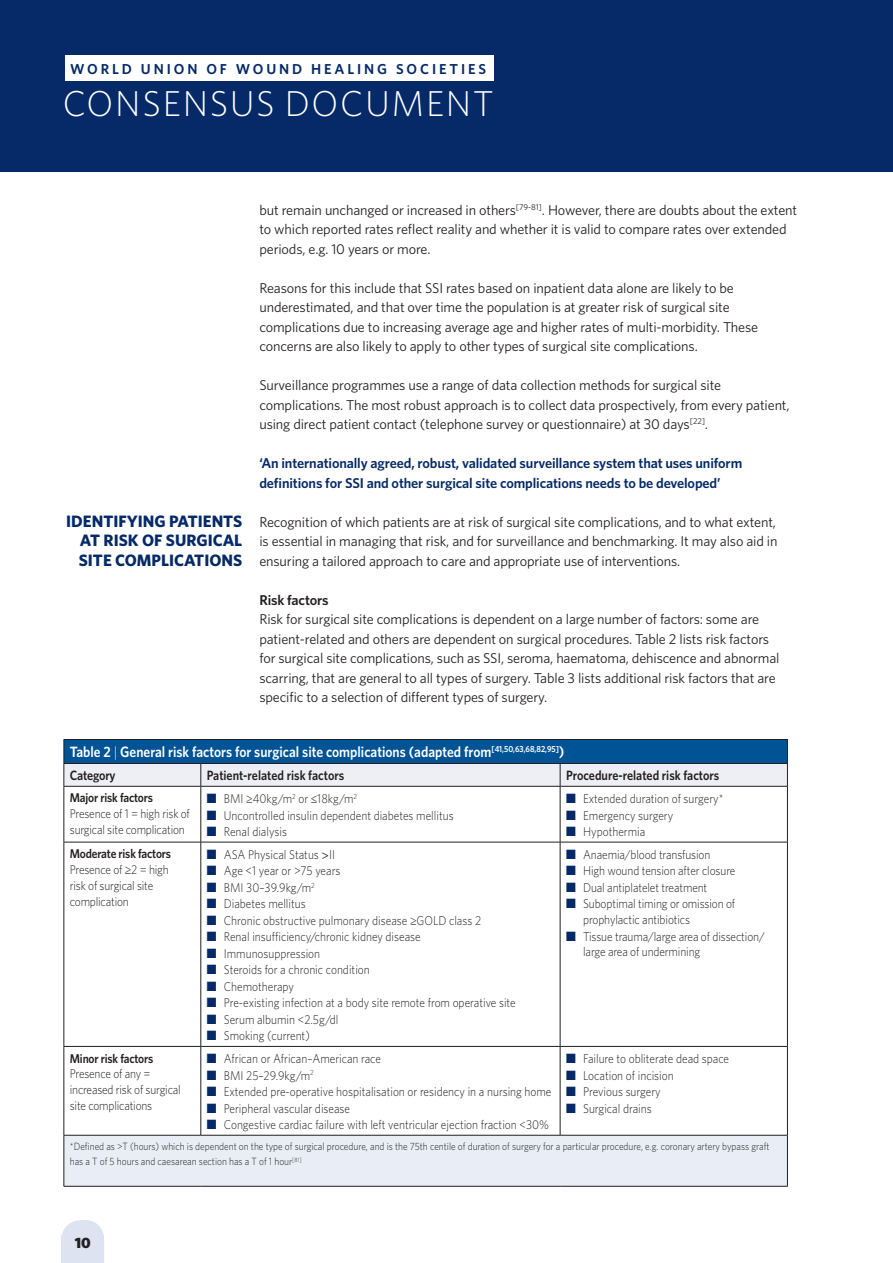
<style>
.page{position:relative;width:893px;height:1263px;background:#fff}
.page>*{position:absolute;margin:0;border:0;box-sizing:border-box;transform-origin:0 0}
.t1{font:300 36px "Whitney";letter-spacing:.05em;color:#fff}
.t2{font:700 16.5px/19.5px "Whitney";color:#052a67;text-align:justify}
.t3{font:600 15px "Whitney";color:#fff;scale:.9 1}
.t4{font:900 15px "Whitney";color:#231f20}
.t5{font:600 14.4px "Whitney";letter-spacing:.2em;color:#052a67}
.t6{font:14.25px/19.5px "Whitney";letter-spacing:-.01em;color:#231f20}
.t7{font:600 14.25px/19.5px "Whitney";letter-spacing:-.01em;color:#052a67}
.t8{font:600 14.25px "Whitney";letter-spacing:-.01em;color:#231f20}
.t9{font:600 13.5px "Whitney";color:#231f20;scale:.9 1}
.t10{font:300 12.75px/15.8px "Whitney";color:#231f20;scale:.9 1}
.t11{font:600 12.75px "Whitney";letter-spacing:-.015em;color:#231f20;scale:.9 1}
.t12{font:300 10.5px/15.8px "Whitney";color:#231f20;scale:.9 1}
.s1{font-weight:300}
.s2{color:#052a67}
.s3{font-family:"Helvetica"}
.s4{font-weight:600}
</style>
<div class="page">
<div style="left:0;top:0;width:893px;height:171px;background:#052a67"></div>
<svg style="left:62px;top:1220px;width:42px;height:16px"></svg>
<div style="left:62px;top:1236px;width:42px;height:27px;background:#dde3f0"></div>
<div style="left:65px;top:55px;width:429px;height:25px;background:#fff"></div>
<svg style="left:65px;top:787px;width:722px;height:348px"></svg>
<div style="left:64px;top:1135px;width:723px;height:51px;background:#e9edf5"></div>
<hr style="left:64px;top:1135px;width:1px;height:51px;background:#231f20">
<hr style="left:787px;top:1135px;width:1px;height:51px;background:#231f20">
<hr style="left:64px;top:1186px;width:137px;height:1px;background:#231f20">
<hr style="left:201px;top:1186px;width:359px;height:1px;background:#231f20">
<hr style="left:560px;top:1186px;width:228px;height:1px;background:#231f20">
<hr style="left:64px;top:739px;width:137px;height:1px;background:#231f20">
<hr style="left:201px;top:739px;width:359px;height:1px;background:#231f20">
<hr style="left:560px;top:739px;width:228px;height:1px;background:#231f20">
<hr style="left:64px;top:786px;width:137px;height:1px;background:#231f20">
<hr style="left:201px;top:786px;width:359px;height:1px;background:#231f20">
<hr style="left:560px;top:786px;width:228px;height:1px;background:#231f20">
<hr style="left:787px;top:786px;width:1px;height:56px;background:#231f20">
<hr style="left:64px;top:842px;width:137px;height:1px;background:#231f20">
<hr style="left:201px;top:842px;width:359px;height:1px;background:#231f20">
<hr style="left:560px;top:842px;width:228px;height:1px;background:#231f20">
<hr style="left:787px;top:842px;width:1px;height:204px;background:#231f20">
<hr style="left:64px;top:1046px;width:137px;height:1px;background:#231f20">
<hr style="left:201px;top:1046px;width:359px;height:1px;background:#231f20">
<hr style="left:560px;top:1046px;width:228px;height:1px;background:#231f20">
<hr style="left:787px;top:1046px;width:1px;height:89px;background:#231f20">
<svg style="left:64px;top:740px;width:724px;height:46px;background:#709bbe"></svg>
<hr style="left:64px;top:786px;width:1px;height:56px;background:#231f20">
<hr style="left:201px;top:786px;width:1px;height:56px;background:#231f20">
<hr style="left:560px;top:786px;width:1px;height:56px;background:#231f20">
<hr style="left:64px;top:842px;width:1px;height:204px;background:#231f20">
<hr style="left:201px;top:842px;width:1px;height:204px;background:#231f20">
<hr style="left:560px;top:842px;width:1px;height:204px;background:#231f20">
<hr style="left:64px;top:1046px;width:1px;height:89px;background:#231f20">
<hr style="left:201px;top:1046px;width:1px;height:89px;background:#231f20">
<hr style="left:560px;top:1046px;width:1px;height:89px;background:#231f20">
<hr style="left:64px;top:1135px;width:137px;height:1px;background:#231f20">
<hr style="left:201px;top:1135px;width:359px;height:1px;background:#231f20">
<hr style="left:560px;top:1135px;width:228px;height:1px;background:#231f20">
<p class="t5" style="left:70px;top:60px;width:417px">WORLD UNION OF WOUND HEALING SOCIETIES</p>
<h1 class="t1" style="left:63px;top:82px;width:432px">CONSENSUS DOCUMENT</h1>
<p class="t2" style="left:79px;top:511px;width:165px;text-indent:-13px">IDENTIFYING PATIENTS AT RISK OF SURGICAL SITE COMPLICATIONS</p>
<p class="t6" style="left:259px;top:199px;width:539px">but remain unchanged or increased in others<sup>[79-81]</sup>. However, there are doubts about the extent to which reported rates reflect reality and whether it is valid to compare rates over extended periods, e.g. 10 years or more.</p>
<p class="t6" style="left:259px;top:277px;width:500px">Reasons for this include that SSI rates based on inpatient data alone are likely to be underestimated, and that over time the population is at greater risk of surgical site complications due to increasing average age and higher rates of multi-morbidity. These concerns are also likely to apply to other types of surgical site complications.</p>
<p class="t6" style="left:259px;top:375px;width:532px">Surveillance programmes use a range of data collection methods for surgical site complications. The most robust approach is to collect data prospectively, from every patient, using direct patient contact (telephone survey or questionnaire) at 30 days<sup>[22]</sup>.</p>
<p class="t7" style="left:259px;top:453px;width:484px">‘An internationally agreed, robust, validated surveillance system that uses uniform definitions for SSI and other surgical site complications needs to be developed’</p>
<p class="t6" style="left:259px;top:511px;width:520px;text-align:justify">Recognition of which patients are at risk of surgical site complications, and to what extent, is essential in managing that risk, and for surveillance and benchmarking. It may also aid in ensuring a tailored approach to care and appropriate use of interventions.</p>
<p class="t8" style="left:259px;top:591px;width:71px">Risk factors</p>
<p class="t6" style="left:259px;top:609px;width:522px">Risk for surgical site complications is dependent on a large number of factors: some are patient-related and others are dependent on surgical procedures. Table 2 lists risk factors for surgical site complications, such as SSI, seroma, haematoma, dehiscence and abnormal scarring, that are general to all types of surgery. Table 3 lists additional risk factors that are specific to a selection of different types of surgery.</p>
<p class="t3" style="left:70px;top:743px;width:551px">Table 2 <span class="s1">|</span> General risk factors for surgical site complications (adapted from<sup>[41,50,63,68,82,95]</sup>)</p>
<p class="t9" style="left:70px;top:767px;width:52px">Category</p>
<p class="t9" style="left:207px;top:767px;width:154px">Patient-related risk factors</p>
<p class="t9" style="left:566px;top:767px;width:172px">Procedure-related risk factors</p>
<p class="t11" style="left:70px;top:790px;width:94px">Major risk factors</p>
<p class="t10" style="left:70px;top:806px;width:135px">Presence of 1 = high risk of surgical site complication</p>
<p class="t10" style="left:207px;top:790px;width:168px"><span class="s2">■</span> BMI <span class="s3">≥</span>40kg/m<sup>2</sup> or <span class="s3">≤</span>18kg/m<sup>2</sup></p>
<p class="t10" style="left:207px;top:807px;width:276px"><span class="s2">■</span> Uncontrolled insulin dependent diabetes mellitus</p>
<p class="t10" style="left:207px;top:823px;width:91px"><span class="s2">■</span> Renal dialysis</p>
<p class="t10" style="left:566px;top:790px;width:176px"><span class="s2">■</span> Extended duration of surgery*</p>
<p class="t10" style="left:566px;top:807px;width:120px"><span class="s2">■</span> Emergency surgery</p>
<p class="t10" style="left:566px;top:823px;width:89px"><span class="s2">■</span> Hypothermia</p>
<p class="t10" style="left:70px;top:846px;width:114px"><span class="s4">Moderate risk factors<br></span>Presence of <span class="s3">≥</span>2 = high risk of surgical site complication</p>
<p class="t10" style="left:207px;top:846px;width:144px"><span class="s2">■</span> ASA Physical Status <span class="s3">&gt;</span>II</p>
<p class="t10" style="left:207px;top:863px;width:150px"><span class="s2">■</span> Age &lt;1 year or &gt;75 years</p>
<p class="t10" style="left:207px;top:879px;width:121px"><span class="s2">■</span> BMI 30–39.9kg/m<sup>2</sup></p>
<p class="t10" style="left:207px;top:896px;width:111px"><span class="s2">■</span> Diabetes mellitus</p>
<p class="t10" style="left:207px;top:912px;width:306px"><span class="s2">■</span> Chronic obstructive pulmonary disease <span class="s3">≥</span>GOLD class 2</p>
<p class="t10" style="left:207px;top:929px;width:239px"><span class="s2">■</span> Renal insufficiency/chronic kidney disease</p>
<p class="t10" style="left:207px;top:945px;width:127px"><span class="s2">■</span> Immunosuppression</p>
<p class="t10" style="left:207px;top:962px;width:183px"><span class="s2">■</span> Steroids for a chronic condition</p>
<p class="t10" style="left:207px;top:978px;width:98px"><span class="s2">■</span> Chemotherapy</p>
<p class="t10" style="left:207px;top:995px;width:345px"><span class="s2">■</span> Pre-existing infection at a body site remote from operative site</p>
<p class="t10" style="left:207px;top:1011px;width:148px"><span class="s2">■</span> Serum albumin &lt;2.5g/dl</p>
<p class="t10" style="left:207px;top:1028px;width:116px"><span class="s2">■</span> Smoking (current)</p>
<p class="t10" style="left:566px;top:846px;width:162px"><span class="s2">■</span> Anaemia/blood transfusion</p>
<p class="t10" style="left:566px;top:863px;width:190px"><span class="s2">■</span> High wound tension after closure</p>
<p class="t10" style="left:566px;top:879px;width:158px"><span class="s2">■</span> Dual antiplatelet treatment</p>
<p class="t10" style="left:583px;top:896px;width:171px;text-indent:-17px"><span class="s2">■</span> Suboptimal timing or omission of prophylactic antibiotics</p>
<p class="t10" style="left:583px;top:928px;width:203px;text-indent:-17px"><span class="s2">■</span> Tissue trauma/large area of dissection/ large area of undermining</p>
<p class="t11" style="left:70px;top:1050px;width:94px">Minor risk factors</p>
<p class="t10" style="left:70px;top:1066px;width:125px">Presence of any = increased risk of surgical site complications</p>
<p class="t10" style="left:566px;top:1051px;width:183px"><span class="s2">■</span> Failure to obliterate dead space</p>
<p class="t10" style="left:566px;top:1067px;width:121px"><span class="s2">■</span> Location of incision</p>
<p class="t10" style="left:566px;top:1084px;width:107px"><span class="s2">■</span> Previous surgery</p>
<p class="t10" style="left:566px;top:1100px;width:97px"><span class="s2">■</span> Surgical drains</p>
<p class="t12" style="left:70px;top:1138px;width:779px">*Defined as &gt;T (hours) which is dependent on the type of surgical procedure, and is the 75th centile of duration of surgery for a particular procedure, e.g. coronary artery bypass graft has a T of 5 hours and caesarean section has a T of 1 hour<sup>[81]</sup></p>
<p class="t10" style="left:207px;top:1051px;width:195px"><span class="s2">■</span> African or African–American race</p>
<p class="t10" style="left:207px;top:1067px;width:120px"><span class="s2">■</span> BMI 25–29.9kg/m<sup>2</sup></p>
<p class="t10" style="left:207px;top:1084px;width:384px"><span class="s2">■</span> Extended pre-operative hospitalisation or residency in a nursing home</p>
<p class="t10" style="left:207px;top:1100px;width:161px"><span class="s2">■</span> Peripheral vascular disease</p>
<p class="t10" style="left:207px;top:1117px;width:382px"><span class="s2">■</span> Congestive cardiac failure with left ventricular ejection fraction &lt;30%</p>
<p class="t4" style="left:75px;top:1234px;width:18px">10</p>
</div>
